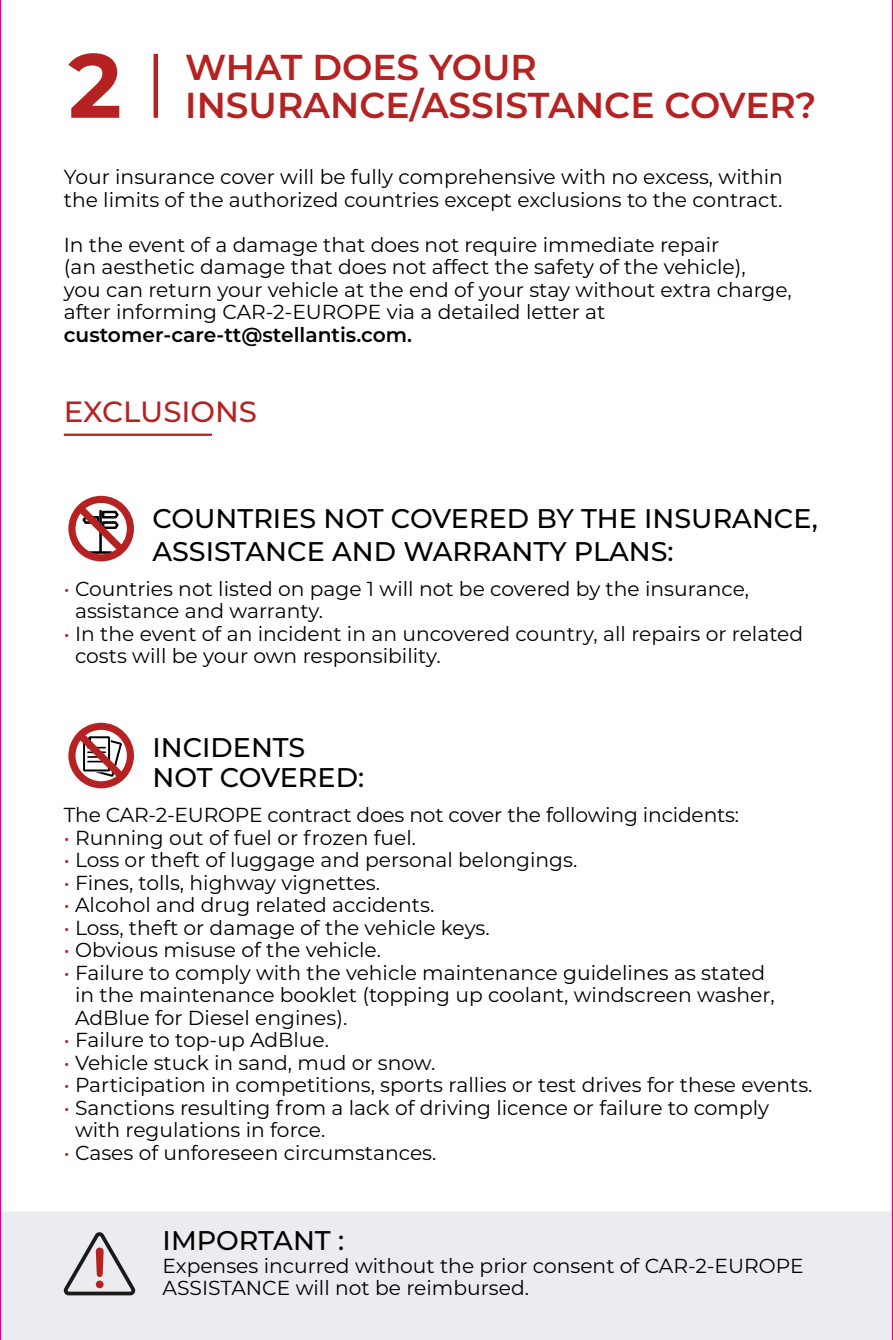
<style>
.page{position:relative;width:893px;height:1340px;background:#fff}
.page>*{position:absolute;margin:0;border:0;box-sizing:border-box;transform-origin:0 0}
.t1{font:700 90.67px "Montserrat";color:#b62222}
.t2{font:600 36px "Montserrat";color:#b62222}
.t3{font:500 29.25px "Montserrat";color:#b62222}
.t4{font:500 27px/32.4px "Montserrat";color:#000}
.t5{font:20.25px/22.5px "Montserrat";color:#000}
.t6{font:600 20.25px "Montserrat";color:#000}
.s1{color:#b62222}
</style>
<div class="page">
<hr style="left:64px;top:433px;width:148px;height:3px;background:#b62222">
<div style="left:1px;top:1211px;width:891px;height:128px;background:#ebecef"></div>
<hr style="left:154px;top:54px;width:4px;height:64px;background:#b62222">
<svg style="left:63px;top:1228px;width:76px;height:69px;background:#c9c3c6"></svg>
<svg style="left:68px;top:496px;width:66px;height:65px"></svg>
<svg style="left:68px;top:722px;width:66px;height:66px"></svg>
<hr style="left:0;top:0;width:1px;height:1339px;background:#e6007e">
<hr style="left:892px;top:0;width:1px;height:1339px;background:#e6007e">
<h1 class="t1" style="left:68px;top:20px;width:55px">2</h1>
<h2 class="t2" style="left:185px;top:41px;width:353px">WHAT DOES YOUR</h2>
<h2 class="t2" style="left:185px;top:79px;width:633px">INSURANCE/ASSISTANCE COVER?</h2>
<p class="t5" style="left:64px;top:165px;width:721px">Your insurance cover will be fully comprehensive with no excess, within the limits of the authorized countries except exclusions to the contract.</p>
<p class="t5" style="left:64px;top:232px;width:730px">In the event of a damage that does not require immediate repair<br>(an aesthetic damage that does not affect the safety of the vehicle),<br>you can return your vehicle at the end of your stay without extra charge, after informing CAR-2-EUROPE via a detailed letter at</p>
<p class="t6" style="left:64px;top:320px;width:350px">customer-care-tt@stellantis.com.</p>
<h3 class="t3" style="left:64px;top:391px;width:195px">EXCLUSIONS</h3>
<h3 class="t4" style="left:152px;top:501px;width:667px">COUNTRIES NOT COVERED BY THE INSURANCE,<br>ASSISTANCE AND WARRANTY PLANS:</h3>
<p class="t5" style="left:75px;top:576px;width:676px;text-indent:-11px"><span class="s1">•</span> Countries not listed on page 1 will not be covered by the insurance, assistance and warranty.</p>
<p class="t5" style="left:75px;top:621px;width:730px;text-indent:-11px"><span class="s1">•</span> In the event of an incident in an uncovered country, all repairs or related costs will be your own responsibility.</p>
<h3 class="t4" style="left:152px;top:732px;width:213px;line-height:29.2px">INCIDENTS<br>NOT COVERED:</h3>
<p class="t5" style="left:64px;top:802px;width:677px">The CAR-2-EUROPE contract does not cover the following incidents:</p>
<p class="t5" style="left:64px;top:825px;width:354px"><span class="s1">•</span> Running out of fuel or frozen fuel.</p>
<p class="t5" style="left:64px;top:847px;width:515px"><span class="s1">•</span> Loss or theft of luggage and personal belongings.</p>
<p class="t5" style="left:64px;top:870px;width:318px"><span class="s1">•</span> Fines, tolls, highway vignettes.</p>
<p class="t5" style="left:64px;top:892px;width:372px"><span class="s1">•</span> Alcohol and drug related accidents.</p>
<p class="t5" style="left:64px;top:915px;width:427px"><span class="s1">•</span> Loss, theft or damage of the vehicle keys.</p>
<p class="t5" style="left:64px;top:937px;width:319px"><span class="s1">•</span> Obvious misuse of the vehicle.</p>
<p class="t5" style="left:75px;top:960px;width:701px;text-indent:-11px"><span class="s1">•</span> Failure to comply with the vehicle maintenance guidelines as stated in the maintenance booklet (topping up coolant, windscreen washer,<br>AdBlue for Diesel engines).</p>
<p class="t5" style="left:64px;top:1027px;width:267px"><span class="s1">•</span> Failure to top-up AdBlue.</p>
<p class="t5" style="left:64px;top:1050px;width:373px"><span class="s1">•</span> Vehicle stuck in sand, mud or snow.</p>
<p class="t5" style="left:64px;top:1072px;width:750px"><span class="s1">•</span> Participation in competitions, sports rallies or test drives for these events.</p>
<p class="t5" style="left:75px;top:1095px;width:696px;text-indent:-11px"><span class="s1">•</span> Sanctions resulting from a lack of driving licence or failure to comply with regulations in force.</p>
<p class="t5" style="left:64px;top:1140px;width:374px"><span class="s1">•</span> Cases of unforeseen circumstances.</p>
<h3 class="t4" style="left:163px;top:1223px;width:183px">IMPORTANT :</h3>
<p class="t5" style="left:163px;top:1253px;width:643px">Expenses incurred without the prior consent of CAR-2-EUROPE<br>ASSISTANCE will not be reimbursed.</p>
</div>
